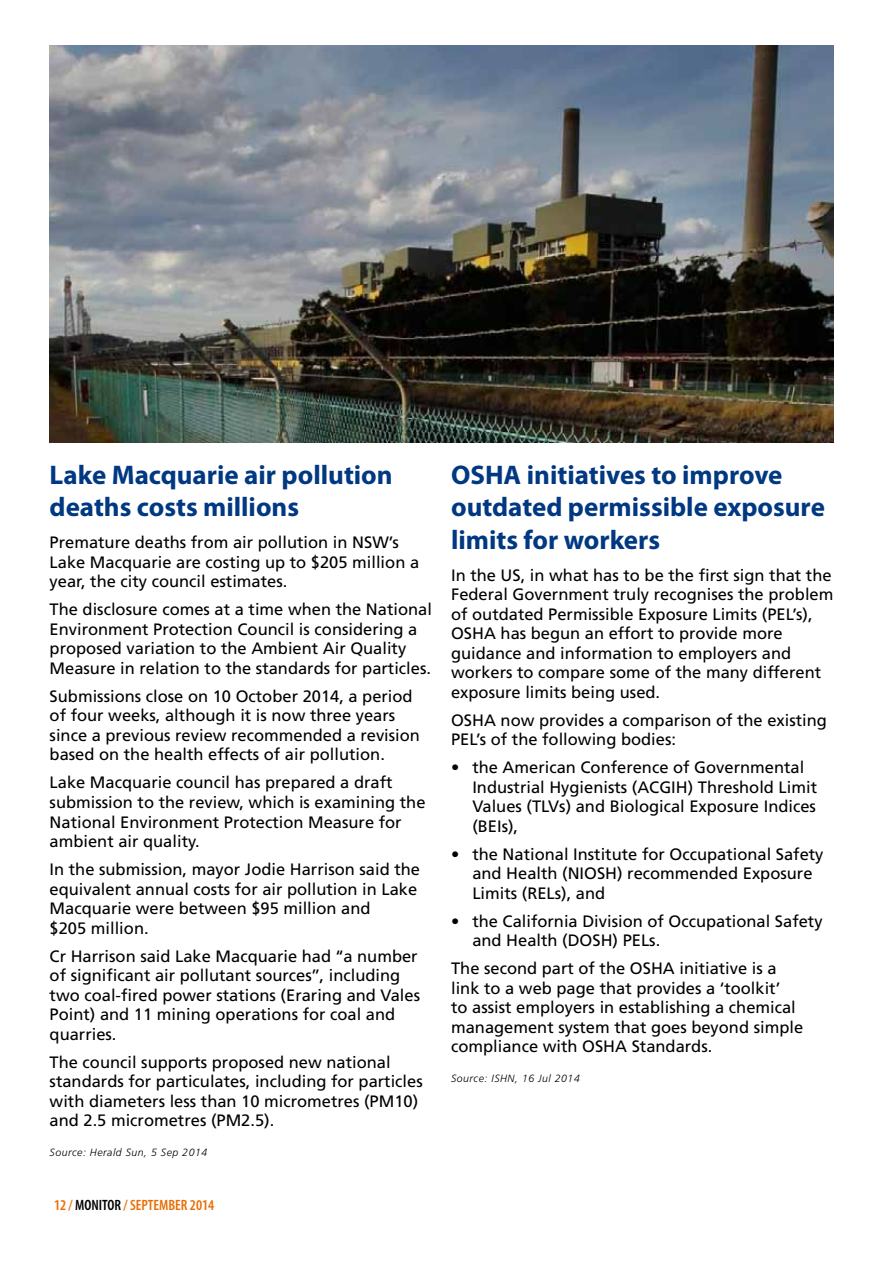
<style>
.page{position:relative;width:893px;height:1263px;background:#fff}
.page>*{position:absolute;margin:0;border:0;box-sizing:border-box;transform-origin:0 0}
.t1{font:700 27px/32.4px "Myriad Pro";color:#003882}
.t2{font:16.5px/19.5px "Frutiger";color:#000}
.t3{font:600 condensed 15px "Myriad Pro";color:#e96c00}
.t4{font:italic 300 10.5px "Frutiger";letter-spacing:.05em;color:#000}
.s1{color:#000}
</style>
<div class="page">
<img style="left:50px;top:45px;width:783px;height:397px">
<h1 class="t1" style="left:50px;top:458px;width:345px">Lake Macquarie air pollution deaths costs millions</h1>
<p class="t2" style="left:50px;top:533px;width:371px">Premature deaths from air pollution in NSW’s<br>Lake Macquarie are costing up to $205 million a year, the city council estimates.</p>
<p class="t2" style="left:50px;top:600px;width:384px">The disclosure comes at a time when the National Environment Protection Council is considering a proposed variation to the Ambient Air Quality Measure in relation to the standards for particles.</p>
<p class="t2" style="left:50px;top:686px;width:372px">Submissions close on 10 October 2014, a period of four weeks, although it is now three years since a previous review recommended a revision based on the health effects of air pollution.</p>
<p class="t2" style="left:50px;top:773px;width:377px">Lake Macquarie council has prepared a draft submission to the review, which is examining the National Environment Protection Measure for ambient air quality.</p>
<p class="t2" style="left:50px;top:859px;width:372px">In the submission, mayor Jodie Harrison said the equivalent annual costs for air pollution in Lake Macquarie were between $95 million and<br>$205 million.</p>
<p class="t2" style="left:50px;top:946px;width:372px">Cr Harrison said Lake Macquarie had ‘‘a number of significant air pollutant sources’’, including two coal-fired power stations (Eraring and Vales Point) and 11 mining operations for coal and quarries.</p>
<p class="t2" style="left:50px;top:1052px;width:375px">The council supports proposed new national standards for particulates, including for particles with diameters less than 10 micrometres (PM10) and 2.5 micrometres (PM2.5).</p>
<p class="t4" style="left:50px;top:1146px;width:159px">Source: Herald Sun, 5 Sep 2014</p>
<p class="t3" style="left:54px;top:1197px;width:162px">12 / <span class="s1">MONITOR</span> / SEPTEMBER 2014</p>
<h1 class="t1" style="left:451px;top:458px;width:375px">OSHA initiatives to improve outdated permissible exposure limits for workers</h1>
<p class="t2" style="left:451px;top:565px;width:384px">In the US, in what has to be the first sign that the Federal Government truly recognises the problem of outdated Permissible Exposure Limits (PEL’s), OSHA has begun an effort to provide more guidance and information to employers and workers to compare some of the many different exposure limits being used.</p>
<p class="t2" style="left:451px;top:710px;width:377px">OSHA now provides a comparison of the existing<br>PEL’s of the following bodies:</p>
<p class="t2" style="left:472px;top:758px;width:346px;text-indent:-21px">• the American Conference of Governmental Industrial Hygienists (ACGIH) Threshold Limit Values (TLVs) and Biological Exposure Indices (BEIs),</p>
<p class="t2" style="left:472px;top:844px;width:353px;text-indent:-21px">• the National Institute for Occupational Safety and Health (NIOSH) recommended Exposure<br>Limits (RELs), and</p>
<p class="t2" style="left:472px;top:911px;width:352px;text-indent:-21px">• the California Division of Occupational Safety and Health (DOSH) PELs.</p>
<p class="t2" style="left:451px;top:959px;width:354px">The second part of the OSHA initiative is a link to a web page that provides a ‘toolkit’<br>to assist employers in establishing a chemical management system that goes beyond simple compliance with OSHA Standards.</p>
<p class="t4" style="left:451px;top:1072px;width:130px">Source: ISHN, 16 Jul 2014</p>
</div>
